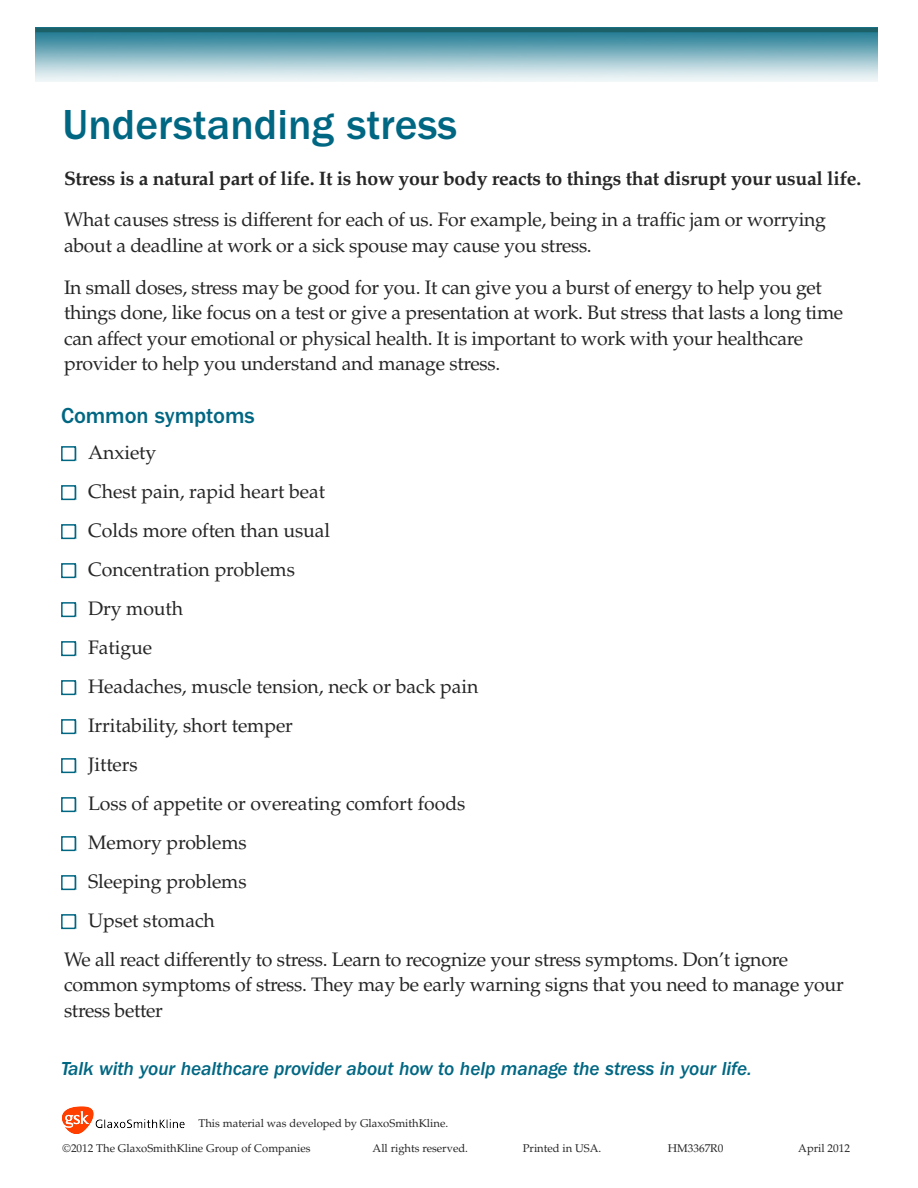
<style>
.page{position:relative;width:918px;height:1188px;background:#fff}
.page>*{position:absolute;margin:0;border:0;box-sizing:border-box;transform-origin:0 0}
.t1{font:500 43.5px "ITC Franklin Gothic Std";color:#006783}
.t2{font:500 22.5px "ITC Franklin Gothic Std";letter-spacing:-.005em;color:#006783}
.t3{font:19.5px/25.5px "Palatino LT Std";letter-spacing:-.015em;color:#272627}
.t4{font:700 19.5px "Palatino LT Std";letter-spacing:-.015em;color:#272627}
.t5{font:19.5px "ITC Franklin Gothic Std Med It";letter-spacing:-.005em;color:#006783}
.t6{font:11.25px/24.8px "Palatino LT Std";color:#272627}
.s1{color:#006783}
</style>
<div class="page">
<img style="left:36px;top:32px;width:842px;height:50px">
<div style="left:61px;top:446px;width:15px;height:15px;border:2px solid #006783"></div>
<div style="left:61px;top:485px;width:15px;height:15px;border:2px solid #006783"></div>
<div style="left:61px;top:524px;width:15px;height:15px;border:2px solid #006783"></div>
<div style="left:61px;top:563px;width:15px;height:15px;border:2px solid #006783"></div>
<div style="left:61px;top:602px;width:15px;height:15px;border:2px solid #006783"></div>
<div style="left:61px;top:641px;width:15px;height:15px;border:2px solid #006783"></div>
<div style="left:61px;top:680px;width:15px;height:15px;border:2px solid #006783"></div>
<div style="left:61px;top:719px;width:15px;height:15px;border:2px solid #006783"></div>
<div style="left:61px;top:758px;width:15px;height:15px;border:2px solid #006783"></div>
<div style="left:61px;top:797px;width:15px;height:15px;border:2px solid #006783"></div>
<div style="left:61px;top:836px;width:15px;height:15px;border:2px solid #006783"></div>
<div style="left:61px;top:875px;width:15px;height:15px;border:2px solid #006783"></div>
<div style="left:61px;top:914px;width:15px;height:15px;border:2px solid #006783"></div>
<hr style="left:36px;top:28px;width:842px;height:4px;background:#1b6167">
<img style="left:63px;top:1106px;width:122px;height:27px">
<h1 class="t1" style="left:63px;top:109px;width:396px">Understanding stress</h1>
<p class="t4" style="left:64px;top:171px;width:799px">Stress is a natural part of life. It is how your body reacts to things that disrupt your usual life.</p>
<p class="t3" style="left:64px;top:209px;width:763px">What causes stress is different for each of us. For example, being in a traffic jam or worrying about a deadline at work or a sick spouse may cause you stress.</p>
<p class="t3" style="left:64px;top:277px;width:781px">In small doses, stress may be good for you. It can give you a burst of energy to help you get things done, like focus on a test or give a presentation at work. But stress that lasts a long time can affect your emotional or physical health. It is important to work with your healthcare provider to help you understand and manage stress.</p>
<p class="t2" style="left:61px;top:407px;width:195px">Common symptoms</p>
<p class="t3" style="left:62px;top:442px;width:96px"><span class="s1">■</span> Anxiety</p>
<p class="t3" style="left:62px;top:481px;width:264px"><span class="s1">■</span> Chest pain, rapid heart beat</p>
<p class="t3" style="left:62px;top:520px;width:270px"><span class="s1">■</span> Colds more often than usual</p>
<p class="t3" style="left:62px;top:559px;width:234px"><span class="s1">■</span> Concentration problems</p>
<p class="t3" style="left:62px;top:598px;width:123px"><span class="s1">■</span> Dry mouth</p>
<p class="t3" style="left:62px;top:637px;width:92px"><span class="s1">■</span> Fatigue</p>
<p class="t3" style="left:62px;top:676px;width:418px"><span class="s1">■</span> Headaches, muscle tension, neck or back pain</p>
<p class="t3" style="left:62px;top:715px;width:232px"><span class="s1">■</span> Irritability, short temper</p>
<p class="t3" style="left:62px;top:754px;width:77px"><span class="s1">■</span> Jitters</p>
<p class="t3" style="left:62px;top:793px;width:405px"><span class="s1">■</span> Loss of appetite or overeating comfort foods</p>
<p class="t3" style="left:62px;top:832px;width:186px"><span class="s1">■</span> Memory problems</p>
<p class="t3" style="left:62px;top:871px;width:186px"><span class="s1">■</span> Sleeping problems</p>
<p class="t3" style="left:62px;top:903px;width:727px;line-height:39px"><span class="s1">■</span> Upset stomach<br>We all react differently to stress. Learn to recognize your stress symptoms. Don’t ignore</p>
<p class="t3" style="left:64px;top:974px;width:781px">common symptoms of stress. They may be early warning signs that you need to manage your stress better</p>
<p class="t5" style="left:61px;top:1062px;width:692px">Talk with your healthcare provider about how to help manage the stress in your life.</p>
<p class="t6" style="left:63px;top:1112px;width:387px;text-indent:136px">This material was developed by GlaxoSmithKline. ©2012 The GlaxoSmithKline Group of Companies</p>
<p class="t6" style="left:373px;top:1137px;width:97px">All rights reserved.</p>
<p class="t6" style="left:523px;top:1137px;width:80px">Printed in USA.</p>
<p class="t6" style="left:668px;top:1137px;width:57px">HM3367R0</p>
<p class="t6" style="left:798px;top:1137px;width:53px">April 2012</p>
</div>
